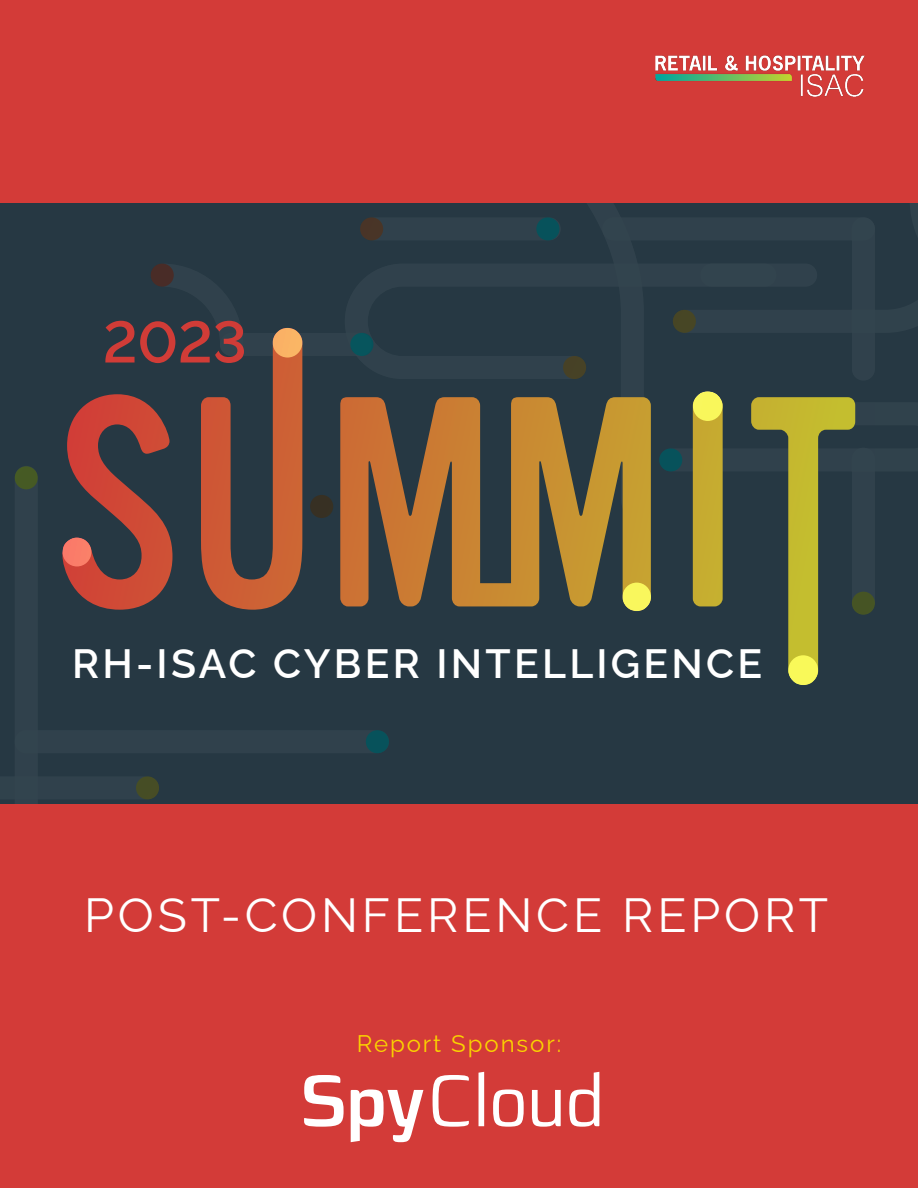
<style>
.page{position:relative;width:918px;height:1188px;background:#d33b38}
.page>*{position:absolute;margin:0;border:0;box-sizing:border-box;transform-origin:0 0}
.t1{font:600 58.05px "Raleway";color:#d13c37}
.t2{font:48px "Raleway";letter-spacing:.08em;color:#fff}
.t3{font:600 40.95px "Raleway";letter-spacing:.08em;color:#fff}
.t4{font:24px "Raleway";letter-spacing:.08em;color:#fad300}
</style>
<div class="page">
<img style="left:655px;top:55px;width:210px;height:42px">
<div style="left:0;top:203px;width:918px;height:601px;background:#263843"></div>
<svg style="left:361px;top:264px;width:281px;height:115px"></svg>
<div style="left:360px;top:217px;width:201px;height:23px;background:#30414c;border-radius:12px"></div>
<div style="left:220px;top:333px;width:152px;height:23px;background:#30414c;border-radius:12px"></div>
<div style="left:852px;top:217px;width:23px;height:164px;background:#30414c;border-radius:12px"></div>
<svg style="left:673px;top:264px;width:179px;height:69px"></svg>
<div style="left:602px;top:217px;width:273px;height:23px;background:#30414c;border-radius:12px"></div>
<div style="left:563px;top:356px;width:23px;height:23px;background:#474226;border-radius:12px"></div>
<div style="left:673px;top:310px;width:23px;height:23px;background:#474625;border-radius:12px"></div>
<div style="left:310px;top:495px;width:23px;height:23px;background:#373023;border-radius:12px"></div>
<div style="left:350px;top:333px;width:23px;height:23px;background:#07555d;border-radius:50%"></div>
<div style="left:360px;top:217px;width:23px;height:23px;background:#493527;border-radius:12px"></div>
<div style="left:536px;top:217px;width:23px;height:23px;background:#07525b;border-radius:50%"></div>
<div style="left:15px;top:730px;width:374px;height:23px;background:#30414c;border-radius:12px"></div>
<div style="left:366px;top:730px;width:23px;height:23px;background:#07525b;border-radius:50%"></div>
<svg style="left:340px;top:397px;width:311px;height:214px"></svg>
<svg style="left:14px;top:264px;width:288px;height:536px"></svg>
<svg style="left:659px;top:393px;width:216px;height:292px"></svg>
<div style="left:63px;top:538px;width:28px;height:28px;background:#fa7d69;border-radius:50%"></div>
<div style="left:273px;top:328px;width:29px;height:30px;background:#fab365;border-radius:50%"></div>
<div style="left:693px;top:391px;width:30px;height:30px;background:#f9f75b;border-radius:50%"></div>
<div style="left:622px;top:583px;width:29px;height:28px;background:#f9f75d;border-radius:50%"></div>
<div style="left:788px;top:655px;width:30px;height:30px;background:#f9f959;border-radius:50%"></div>
<svg style="left:304px;top:1075px;width:40px;height:52px"></svg>
<svg style="left:351px;top:1090px;width:72px;height:52px"></svg>
<svg style="left:433px;top:1075px;width:36px;height:52px"></svg>
<svg style="left:479px;top:1072px;width:5px;height:54px"></svg>
<svg style="left:493px;top:1090px;width:31px;height:37px"></svg>
<svg style="left:532px;top:1090px;width:29px;height:37px"></svg>
<svg style="left:569px;top:1072px;width:30px;height:55px"></svg>
<p class="t1" style="left:103px;top:296px;width:145px">2023</p>
<p class="t3" style="left:72px;top:630px;width:692px">RH-ISAC CYBER INTELLIGENCE</p>
<p class="t2" style="left:84px;top:876px;width:746px">POST-CONFERENCE REPORT</p>
<p class="t4" style="left:357px;top:1024px;width:206px">Report Sponsor:</p>
</div>
